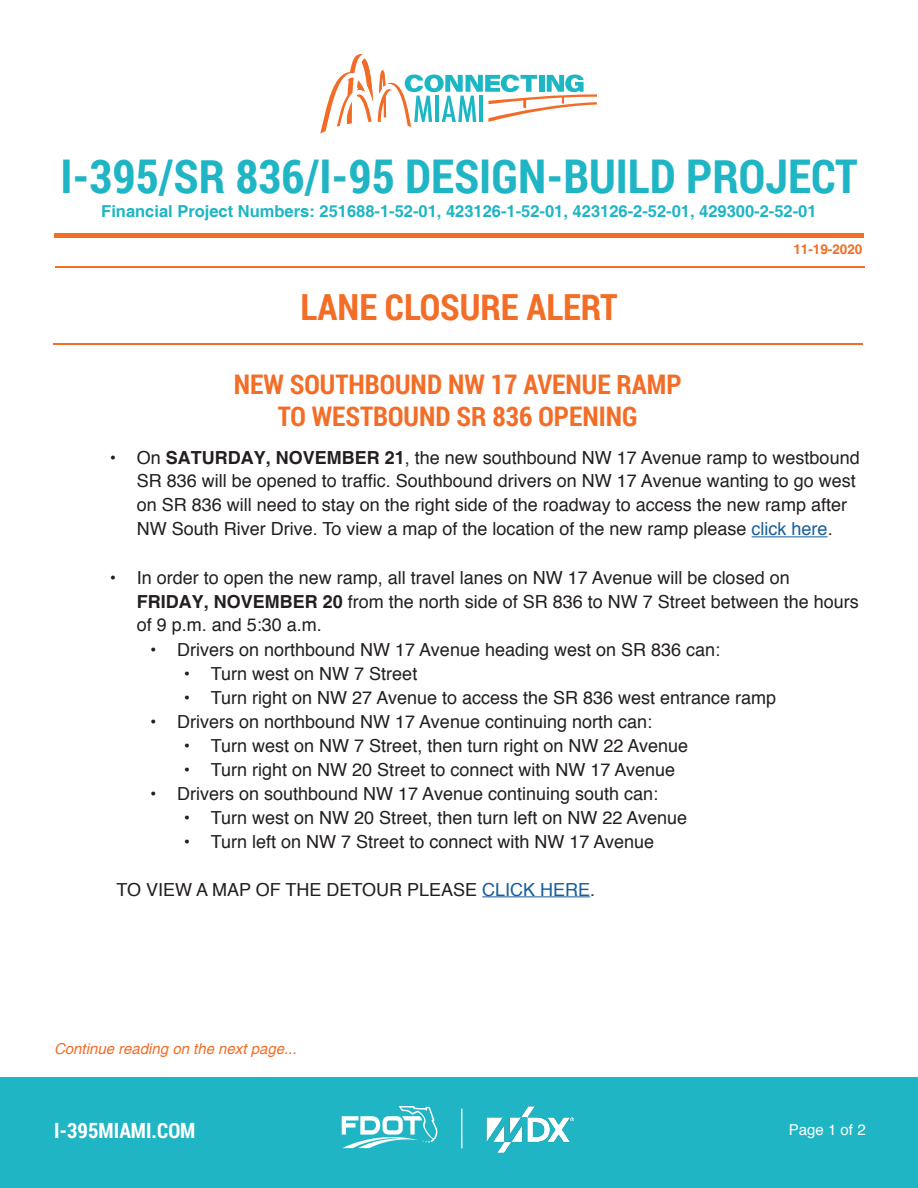
<style>
.page{position:relative;width:918px;height:1188px;background:#fff}
.page>*{position:absolute;margin:0;border:0;box-sizing:border-box;transform-origin:0 0}
.t1{font:700 46.5px "Roboto Condensed";color:#1fb5c4}
.t2{font:700 36px "Roboto Condensed";color:#f36d27}
.t3{font:700 27px "Roboto Condensed";color:#f36d27}
.t4{font:700 21px "Roboto Condensed";color:#fff}
.t5{font:18px/24px "Helvetica";color:#231f20}
.t6{font:700 16.5px "Helvetica";color:#1fb5c4}
.t7{font:italic 15px "Helvetica";color:#f36d27}
.t8{font:15px "Helvetica";color:#fff}
.t9{font:700 13.5px "Helvetica";color:#f36d27}
.s1{font-weight:700}
.s2{color:#175d9e}
</style>
<div class="page">
<div style="left:0;top:1077px;width:918px;height:111px;background:#1fb5c4"></div>
<hr style="left:461px;top:1109px;width:1px;height:39px;background:#fff">
<svg style="left:342px;top:1106px;width:95px;height:42px"></svg>
<img style="left:486px;top:1106px;width:89px;height:47px">
<svg style="left:320px;top:54px;width:277px;height:80px"></svg>
<div style="left:54px;top:233px;width:810px;height:5px;background:#f36d27"></div>
<hr style="left:752px;top:536px;width:76px;height:1px;background:#175d9e">
<hr style="left:482px;top:896px;width:108px;height:1px;background:#175d9e">
<hr style="left:55px;top:266px;width:810px;height:2px;background:#f36d27">
<hr style="left:53px;top:343px;width:810px;height:1px;background:#f36d27">
<p class="t1" style="left:60px;top:144px;width:799px">I-395/SR 836/I-95 DESIGN-BUILD PROJECT</p>
<p class="t6" style="left:101px;top:201px;width:717px">Financial Project Numbers: 251688-1-52-01, 423126-1-52-01, 423126-2-52-01, 429300-2-52-01</p>
<p class="t2" style="left:300px;top:282px;width:319px">LANE CLOSURE ALERT</p>
<p class="t9" style="left:793px;top:241px;width:71px">11-19-2020</p>
<p class="t3" style="left:234px;top:365px;width:449px">NEW SOUTHBOUND NW 17 AVENUE RAMP</p>
<p class="t3" style="left:278px;top:397px;width:362px">TO WESTBOUND SR 836 OPENING</p>
<p class="t5" style="left:137px;top:446px;width:725px;text-indent:-27px">• On <span class="s1">SATURDAY, NOVEMBER 21</span>, the new southbound NW 17 Avenue ramp to westbound SR 836 will be opened to traffic. Southbound drivers on NW 17 Avenue wanting to go west on SR 836 will need to stay on the right side of the roadway to access the new ramp after NW South River Drive. To view a map of the location of the new ramp please <span class="s2">click here</span>.</p>
<p class="t5" style="left:137px;top:566px;width:724px;text-indent:-27px">• In order to open the new ramp, all travel lanes on NW 17 Avenue will be closed on<br><span class="s1">FRIDAY, NOVEMBER 20</span> from the north side of SR 836 to NW 7 Street between the hours of 9 p.m. and 5:30 a.m.</p>
<p class="t5" style="left:150px;top:638px;width:571px">• Drivers on northbound NW 17 Avenue heading west on SR 836 can:</p>
<p class="t5" style="left:184px;top:662px;width:235px">• Turn west on NW 7 Street</p>
<p class="t5" style="left:184px;top:686px;width:594px">• Turn right on NW 27 Avenue to access the SR 836 west entrance ramp</p>
<p class="t5" style="left:150px;top:710px;width:503px">• Drivers on northbound NW 17 Avenue continuing north can:</p>
<p class="t5" style="left:184px;top:734px;width:506px">• Turn west on NW 7 Street, then turn right on NW 22 Avenue</p>
<p class="t5" style="left:184px;top:758px;width:493px">• Turn right on NW 20 Street to connect with NW 17 Avenue</p>
<p class="t5" style="left:150px;top:782px;width:509px">• Drivers on southbound NW 17 Avenue continuing south can:</p>
<p class="t5" style="left:184px;top:806px;width:505px">• Turn west on NW 20 Street, then turn left on NW 22 Avenue</p>
<p class="t5" style="left:184px;top:830px;width:472px">• Turn left on NW 7 Street to connect with NW 17 Avenue</p>
<p class="t5" style="left:116px;top:878px;width:480px">TO VIEW A MAP OF THE DETOUR PLEASE <span class="s2">CLICK HERE</span>.</p>
<p class="t7" style="left:54px;top:1040px;width:244px">Continue reading on the next page...</p>
<p class="t4" style="left:54px;top:1116px;width:143px">I-395MIAMI.COM</p>
<p class="t8" style="left:789px;top:1118px;width:78px">Page 1 of 2</p>
</div>
